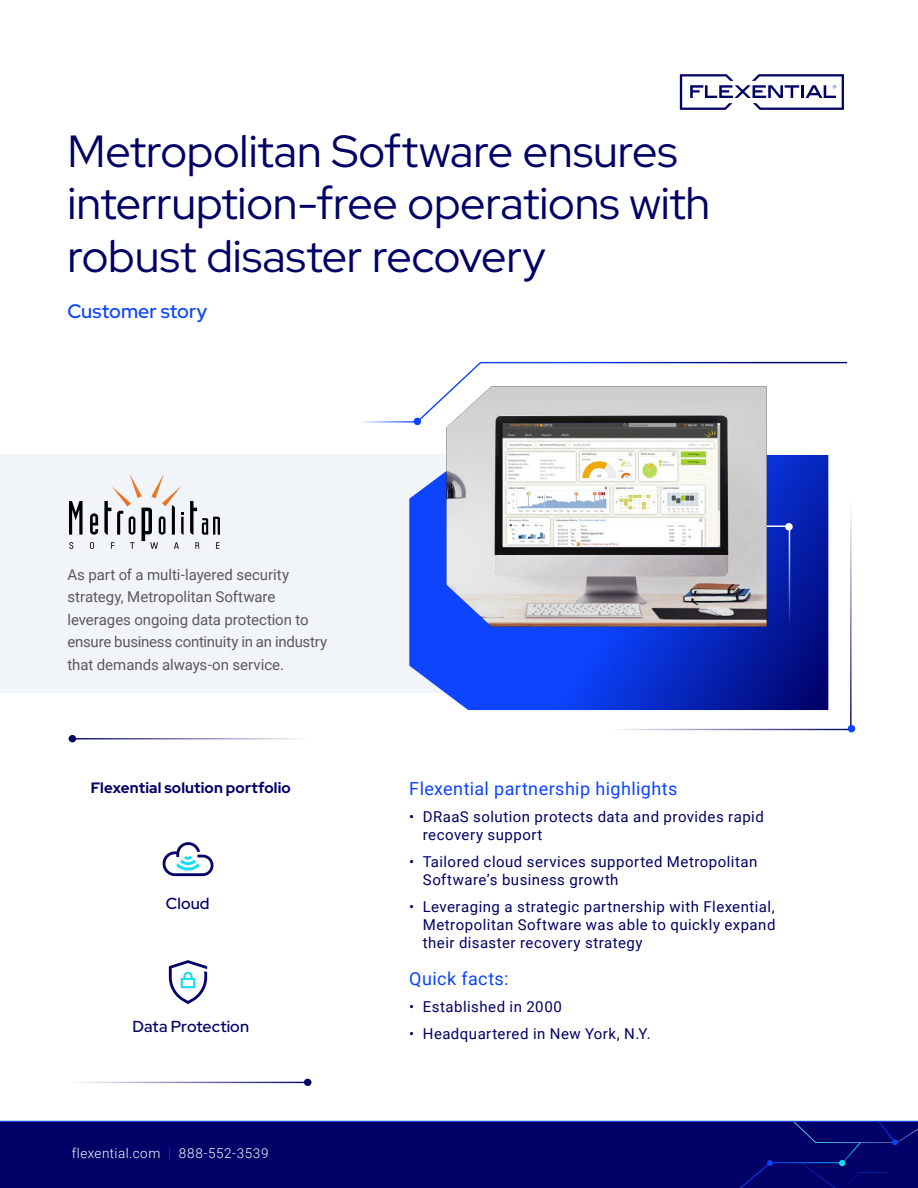
<style>
.page{position:relative;width:918px;height:1188px;background:#fff}
.page>*{position:absolute;margin:0;border:0;box-sizing:border-box;transform-origin:0 0}
.t1{font:45px/52.5px "Red Hat Display";letter-spacing:-.005em;color:#006}
.t2{font:500 19.5px "Red Hat Display";letter-spacing:.005em;color:#0c44ff}
.t3{font:18px "Roboto";letter-spacing:.02em;color:#0c44ff}
.t4{font:500 15.9px "Red Hat Display";letter-spacing:.005em;color:#006}
.t5{font:15px/18px "Roboto";letter-spacing:.03em;color:#006}
.t6{font:15px/22.5px "Roboto";letter-spacing:-.005em;color:#58595b}
.t7{font:700 15px "Red Hat Display";letter-spacing:.01em;color:#006}
.t8{font:300 13.5px "Roboto";letter-spacing:.04em;color:#fff}
.s1{color:#0c44ff}
</style>
<div class="page">
<div style="left:0;top:1121px;width:793px;height:67px;background:#006"></div>
<hr style="left:769px;top:1162px;width:73px;height:1px;background:#fff">
<svg style="left:793px;top:1120px;width:125px;height:68px;background:#04096e"></svg>
<div style="left:714px;top:1160px;width:59px;height:28px;background:#006"></div>
<div style="left:0;top:454px;width:464px;height:239px;background:#f1f4f8"></div>
<svg style="left:409px;top:455px;width:419px;height:255px;background:#153ad3"></svg>
<svg style="left:680px;top:74px;width:164px;height:36px"></svg>
<svg style="left:415px;top:361px;width:68px;height:63px"></svg>
<div style="left:414px;top:418px;width:7px;height:7px;background:#0c44ff;border-radius:50%"></div>
<hr style="left:358px;top:421px;width:58px;height:2px;background:#0c44ff">
<div style="left:69px;top:735px;width:7px;height:7px;background:#006;border-radius:50%"></div>
<div style="left:304px;top:1079px;width:7px;height:7px;background:#006;border-radius:50%"></div>
<svg style="left:767px;top:525px;width:24px;height:100px;background:#0f28af"></svg>
<img style="left:447px;top:386px;width:320px;height:241px">
<div style="left:785px;top:523px;width:8px;height:8px;background:#fff;border-radius:50%"></div>
<div style="left:848px;top:725px;width:7px;height:7px;background:#0c44ff;border-radius:50%"></div>
<img style="left:168px;top:960px;width:40px;height:44px">
<img style="left:162px;top:842px;width:52px;height:35px">
<svg style="left:69px;top:501px;width:14px;height:34px"></svg>
<svg style="left:90px;top:513px;width:8px;height:22px"></svg>
<svg style="left:190px;top:501px;width:30px;height:34px"></svg>
<svg style="left:69px;top:542px;width:4px;height:7px"></svg>
<svg style="left:90px;top:542px;width:4px;height:7px"></svg>
<svg style="left:195px;top:542px;width:4px;height:7px"></svg>
<svg style="left:216px;top:542px;width:3px;height:7px"></svg>
<svg style="left:104px;top:474px;width:80px;height:75px"></svg>
<h1 class="t1" style="left:68px;top:124px;width:644px">Metropolitan Software ensures interruption-free operations with robust disaster recovery</h1>
<h2 class="t2" style="left:68px;top:298px;width:141px">Customer story</h2>
<p class="t6" style="left:68px;top:563px;width:261px">As part of a multi-layered security strategy, Metropolitan Software leverages ongoing data protection to ensure business continuity in an industry that demands always-on service.</p>
<p class="t7" style="left:91px;top:778px;width:202px">Flexential solution portfolio</p>
<p class="t4" style="left:166px;top:893px;width:45px">Cloud</p>
<p class="t4" style="left:133px;top:1016px;width:118px">Data Protection</p>
<p class="t8" style="left:72px;top:1144px;width:198px">flexential.com <span class="s1">|</span> 888-552-3539</p>
<p class="t3" style="left:409px;top:776px;width:269px">Flexential partnership highlights</p>
<p class="t5" style="left:423px;top:808px;width:343px;text-indent:-14px">• DRaaS solution protects data and provides rapid recovery support</p>
<p class="t5" style="left:423px;top:853px;width:336px;text-indent:-14px">• Tailored cloud services supported Metropolitan<br>Software’s business growth</p>
<p class="t5" style="left:423px;top:898px;width:354px;text-align:justify;text-indent:-14px">• Leveraging a strategic partnership with Flexential, Metropolitan Software was able to quickly expand their disaster recovery strategy</p>
<p class="t3" style="left:409px;top:966px;width:101px">Quick facts:</p>
<p class="t5" style="left:409px;top:997px;width:154px">• Established in 2000</p>
<p class="t5" style="left:409px;top:1024px;width:243px">• Headquartered in New York, N.Y.</p>
</div>
